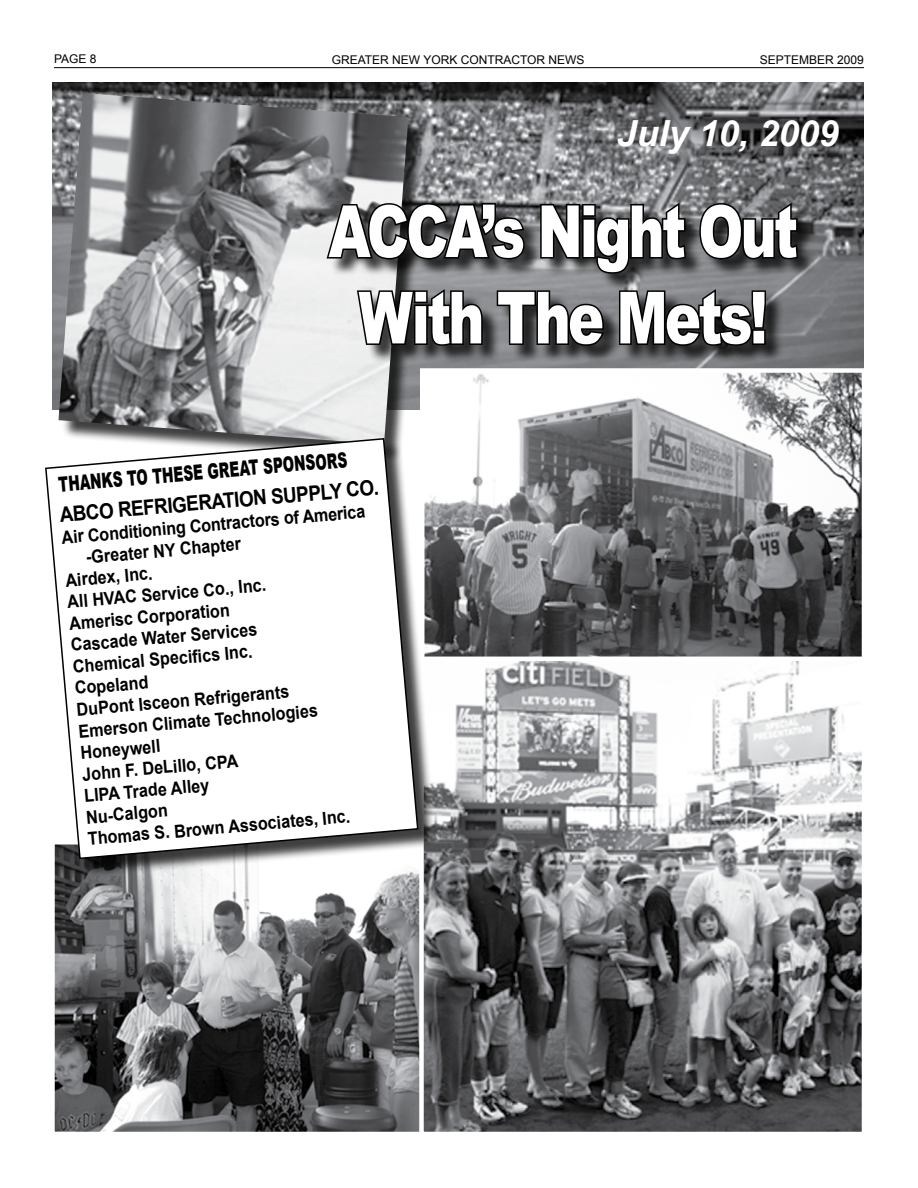
<style>
.page{position:relative;width:918px;height:1188px;background:#fff}
.page>*{position:absolute;margin:0;border:0;box-sizing:border-box;transform-origin:0 0}
.t1{font:900 72px/86.4px "Arial";letter-spacing:-.05em;color:#fff;text-align:center;scale:.75 1}
.t2{font:italic 700 36px "Arial";color:#fff}
.t3{font:700 21px "Arial";color:#000;scale:.9 1}
.t4{font:900 21px "Arial";color:#000;scale:.65 1}
.t5{font:700 18px "Arial";color:#000;scale:.9 1}
.t6{font:12px "Arial";color:#000}
</style>
<div class="page">
<hr style="left:54px;top:67px;width:810px;height:1px;background:#000">
<img style="left:52px;top:82px;width:812px;height:328px">
<img style="left:426px;top:373px;width:435px;height:284px">
<div style="left:420px;top:368px;width:446px;height:364px;border:4px solid #fff"></div>
<img style="left:55px;top:877px;width:364px;height:254px">
<div style="left:50px;top:840px;width:491px;height:296px;border:4px solid #fff"></div>
<img style="left:424px;top:662px;width:437px;height:469px">
<div style="left:419px;top:657px;width:447px;height:479px;border:4px solid #fff"></div>
<div style="left:61px;top:95px;width:365px;height:367px;background:#000;opacity:.75"></div>
<img style="left:58px;top:93px;width:350px;height:344px">
<div style="left:329px;top:205px;width:486px;height:159px;background:#000;opacity:.75"></div>
<svg style="left:325px;top:200px;width:475px;height:148px;background:#545556"></svg>
<div style="left:47px;top:440px;width:389px;height:437px;background:#000;opacity:.75"></div>
<svg style="left:45px;top:437px;width:374px;height:423px"></svg>
<p class="t6" style="left:54px;top:52px;width:44px">PAGE 8</p>
<p class="t6" style="left:332px;top:53px;width:254px">GREATER NEW YORK CONTRACTOR NEWS</p>
<p class="t6" style="left:760px;top:53px;width:106px">SEPTEMBER 2009</p>
<h2 class="t2" style="left:617px;top:113px;width:224px">July 10, 2009</h2>
<h1 class="t1" style="left:329px;top:189px;width:627px">ACCA’s Night Out<br>With The Mets!</h1>
<p class="t4" style="left:58px;top:473px;width:447px;rotate:-5deg">THANKS TO THESE GREAT SPONSORS</p>
<p class="t3" style="left:59px;top:503px;width:357px;rotate:-5deg">ABCO REFRIGERATION SUPPLY CO.</p>
<p class="t5" style="left:61px;top:527px;width:340px;rotate:-5deg">Air Conditioning Contractors of America</p>
<p class="t5" style="left:85px;top:547px;width:174px;rotate:-5deg">-Greater NY Chapter</p>
<p class="t5" style="left:65px;top:571px;width:99px;rotate:-5deg">Airdex, Inc.</p>
<p class="t5" style="left:66px;top:592px;width:223px;rotate:-5deg">All HVAC Service Co., Inc.</p>
<p class="t5" style="left:68px;top:614px;width:181px;rotate:-5deg">Amerisc Corporation</p>
<p class="t5" style="left:70px;top:635px;width:209px;rotate:-5deg">Cascade Water Services</p>
<p class="t5" style="left:72px;top:657px;width:202px;rotate:-5deg">Chemical Specifi cs Inc.</p>
<p class="t5" style="left:74px;top:678px;width:84px;rotate:-5deg">Copeland</p>
<p class="t5" style="left:76px;top:700px;width:239px;rotate:-5deg">DuPont Isceon Refrigerants</p>
<p class="t5" style="left:78px;top:721px;width:268px;rotate:-5deg">Emerson Climate Technologies</p>
<p class="t5" style="left:80px;top:743px;width:91px;rotate:-5deg">Honeywell</p>
<p class="t5" style="left:82px;top:764px;width:175px;rotate:-5deg">John F. DeLillo, CPA</p>
<p class="t5" style="left:83px;top:786px;width:141px;rotate:-5deg">LIPA Trade Alley</p>
<p class="t5" style="left:85px;top:807px;width:92px;rotate:-5deg">Nu-Calgon</p>
<p class="t5" style="left:87px;top:829px;width:294px;rotate:-5deg">Thomas S. Brown Associates, Inc.</p>
</div>
